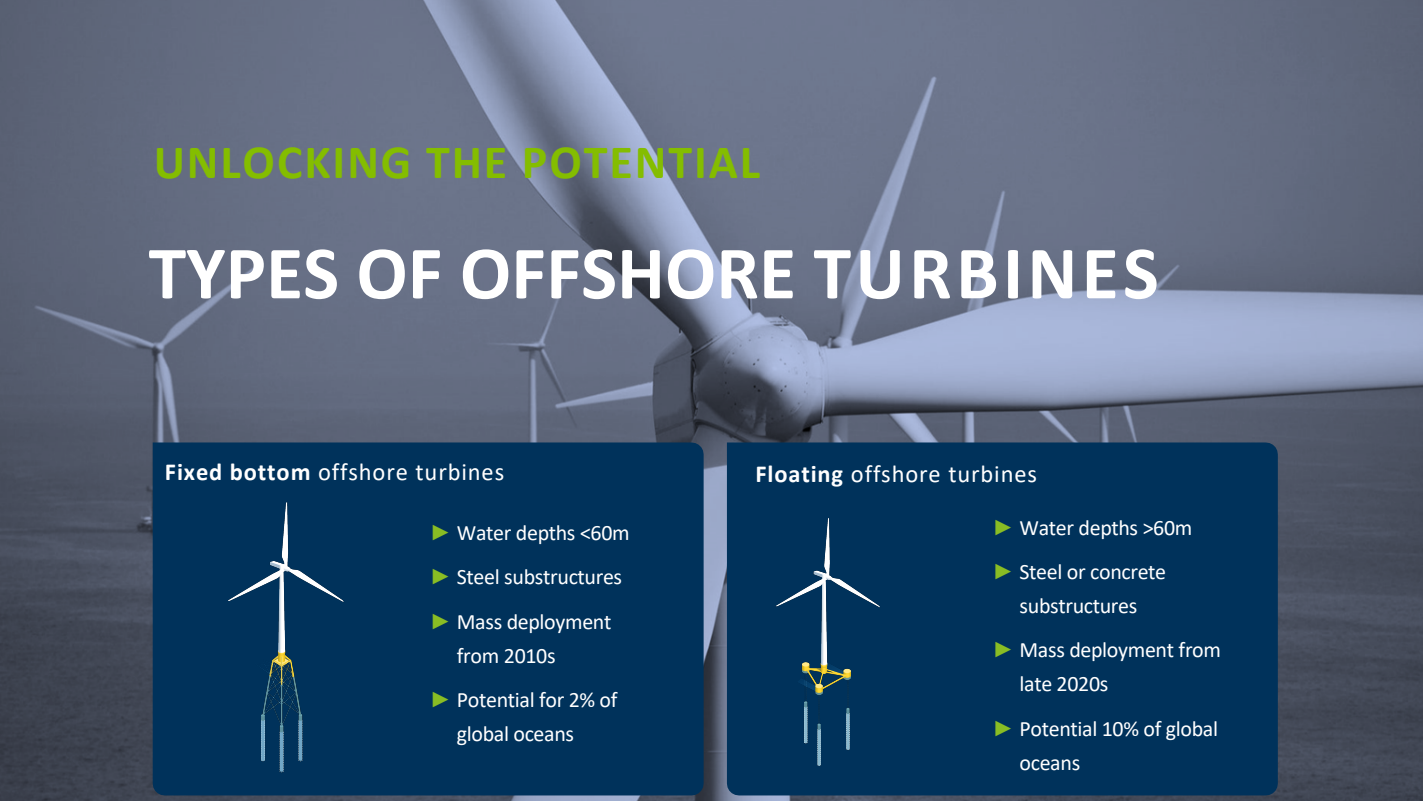
<style>
.page{position:relative;width:1423px;height:801px;background:#fff}
.page>*{position:absolute;margin:0;border:0;box-sizing:border-box;transform-origin:0 0}
.t1{font:700 76px "Calibri";color:#fff}
.t2{font:700 48px "Calibri";letter-spacing:.04em;color:#84bd00}
.t3{font:24.5px "Calibri";letter-spacing:.035em;color:#fff}
.t4{font:22px/44px "Calibri";letter-spacing:-.015em;color:#fff}
.s1{font-weight:700}
.s2{font-family:"Arial";color:#89bd24}
</style>
<div class="page">
<img style="left:0;top:0;width:1422px;height:800px">
<div style="left:153px;top:442px;width:550px;height:353px;background:#00325b"></div>
<div style="left:727px;top:442px;width:550px;height:353px;background:#00325b"></div>
<div style="left:159px;top:448px;width:343px;height:54px;background:#00325b"></div>
<div style="left:734px;top:448px;width:342px;height:54px;background:#00325b"></div>
<img style="left:773px;top:509px;width:109px;height:263px">
<img style="left:225px;top:489px;width:121px;height:295px">
<h2 class="t2" style="left:154px;top:128px;width:608px">UNLOCKING THE POTENTIAL</h2>
<h1 class="t1" style="left:149px;top:219px;width:1011px">TYPES OF OFFSHORE TURBINES</h1>
<p class="t3" style="left:165px;top:454px;width:341px"><span class="s1">Fixed bottom</span> offshore turbines</p>
<p class="t4" style="left:430px;top:510px;width:201px"><span class="s2">►</span> Water depths &lt;60m <span class="s2">►</span> Steel substructures <span class="s2">►</span> Mass deployment</p>
<p class="t4" style="left:430px;top:632px;width:189px;text-indent:27px">from 2010s<br><span class="s2">►</span> Potential for 2% of</p>
<p class="t4" style="left:457px;top:710px;width:119px">global oceans</p>
<p class="t3" style="left:755px;top:457px;width:283px"><span class="s1">Floating</span> offshore turbines</p>
<p class="t4" style="left:992px;top:505px;width:201px"><span class="s2">►</span> Water depths &gt;60m <span class="s2">►</span> Steel or concrete</p>
<p class="t4" style="left:992px;top:583px;width:230px;text-indent:27px">substructures<br><span class="s2">►</span> Mass deployment from</p>
<p class="t4" style="left:992px;top:661px;width:227px;text-indent:27px">late 2020s<br><span class="s2">►</span> Potential 10% of global</p>
<p class="t4" style="left:1019px;top:739px;width:62px">oceans</p>
</div>
